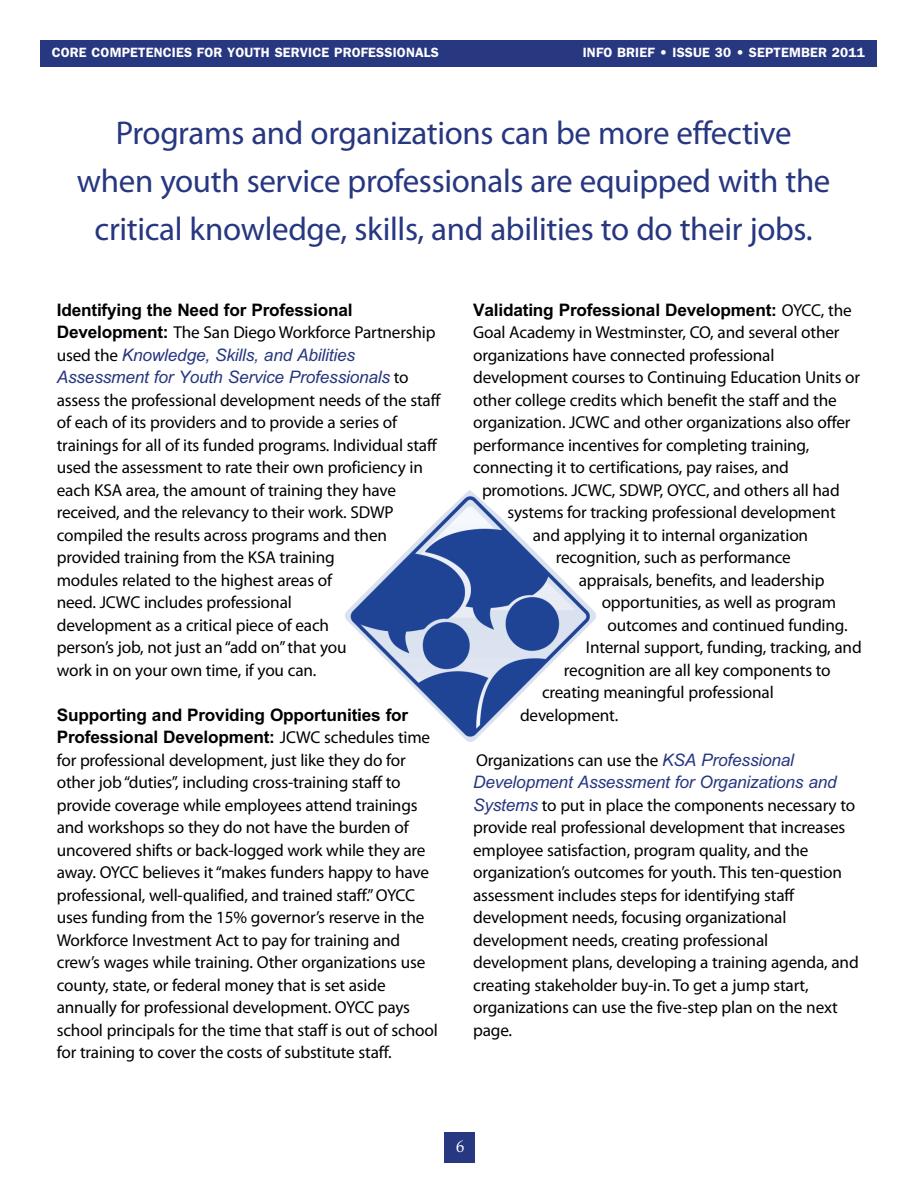
<style>
.page{position:relative;width:918px;height:1188px;background:#fff}
.page>*{position:absolute;margin:0;border:0;box-sizing:border-box;transform-origin:0 0}
.t1{font:33px/48px "Myriad Pro";letter-spacing:-.01em;color:#273780;text-align:center}
.t2{font:17.25px/22.5px "Myriad Pro";letter-spacing:-.01em;color:#000}
.t3{font:700 17.25px/22.5px "Arial";letter-spacing:-.01em;color:#000}
.t4{font:italic 17.25px/22.5px "Arial";letter-spacing:-.01em;color:#273780}
.t5{font:16.5px "Book Antiqua";color:#fff}
.t6{font:600 13.5px "Franklin Gothic";letter-spacing:.01em;color:#fff}
.s1{font-family:"Arial";font-weight:700}
.s2{font-family:"Myriad Pro";font-style:normal;color:#000}
.s3{font-family:"Myriad Pro";font-weight:400}
.s4{font-family:"Arial";font-style:italic;color:#273780}
</style>
<div class="page">
<div style="left:40px;top:40px;width:838px;height:28px;background:#273780"></div>
<div style="left:445px;top:1132px;width:30px;height:31px;background:#273780"></div>
<img style="left:345px;top:490px;width:251px;height:251px">
<p class="t6" style="left:52px;top:48px;width:389px">CORE COMPETENCIES FOR YOUTH SERVICE PROFESSIONALS</p>
<p class="t6" style="left:583px;top:48px;width:284px">INFO BRIEF • ISSUE 30 • SEPTEMBER 2011</p>
<h1 class="t1" style="left:77px;top:112px;width:755px">Programs and organizations can be more effective when youth service professionals are equipped with the critical knowledge, skills, and abilities to do their jobs.</h1>
<p class="t3" style="left:57px;top:300px;width:298px">Identifying the Need for Professional</p>
<p class="t2" style="left:57px;top:323px;width:380px"><span class="s1">Development:</span> The San Diego Workforce Partnership</p>
<p class="t4" style="left:57px;top:345px;width:354px"><span class="s2">used the</span> Knowledge, Skills, and Abilities<br>Assessment for Youth Service Professionals <span class="s2">to</span></p>
<p class="t2" style="left:57px;top:390px;width:385px">assess the professional development needs of the staff of each of its providers and to provide a series of trainings for all of its funded programs. Individual staff used the assessment to rate their own proficiency in each KSA area, the amount of training they have received, and the relevancy to their work. SDWP compiled the results across programs and then provided training from the KSA training<br>modules related to the highest areas of<br>need. JCWC includes professional<br>development as a critical piece of each<br>person’s job, not just an “add on” that you<br>work in on your own time, if you can.</p>
<p class="t3" style="left:57px;top:705px;width:375px">Supporting and Providing Opportunities for<br>Professional Development: <span class="s3">JCWC schedules time</span></p>
<p class="t2" style="left:57px;top:750px;width:383px">for professional development, just like they do for other job “duties”, including cross-training staff to provide coverage while employees attend trainings and workshops so they do not have the burden of uncovered shifts or back-logged work while they are away. OYCC believes it “makes funders happy to have professional, well-qualified, and trained staff.” OYCC uses funding from the 15% governor’s reserve in the Workforce Investment Act to pay for training and crew’s wages while training. Other organizations use county, state, or federal money that is set aside annually for professional development. OYCC pays school principals for the time that staff is out of school for training to cover the costs of substitute staff.</p>
<p class="t3" style="left:473px;top:300px;width:380px">Validating Professional Development: <span class="s3">OYCC, the</span></p>
<p class="t2" style="left:473px;top:323px;width:368px">Goal Academy in Westminster, CO, and several other</p>
<p class="t2" style="left:473px;top:345px;width:303px">organizations have connected professional</p>
<p class="t2" style="left:473px;top:368px;width:389px">development courses to Continuing Education Units or</p>
<p class="t2" style="left:473px;top:390px;width:365px">other college credits which benefit the staff and the</p>
<p class="t2" style="left:473px;top:413px;width:379px">organization. JCWC and other organizations also offer</p>
<p class="t2" style="left:473px;top:435px;width:338px">performance incentives for completing training,</p>
<p class="t2" style="left:473px;top:458px;width:317px">connecting it to certifications, pay raises, and</p>
<p class="t2" style="left:482px;top:480px;width:359px">promotions. JCWC, SDWP, OYCC, and others all had</p>
<p class="t2" style="left:507px;top:503px;width:330px">systems for tracking professional development</p>
<p class="t2" style="left:533px;top:525px;width:277px">and applying it to internal organization</p>
<p class="t2" style="left:556px;top:548px;width:237px">recognition, such as performance</p>
<p class="t2" style="left:579px;top:570px;width:247px">appraisals, benefits, and leadership</p>
<p class="t2" style="left:602px;top:593px;width:236px">opportunities, as well as program</p>
<p class="t2" style="left:607px;top:615px;width:242px">outcomes and continued funding.</p>
<p class="t2" style="left:586px;top:638px;width:277px">Internal support, funding, tracking, and</p>
<p class="t2" style="left:564px;top:660px;width:268px">recognition are all key components to</p>
<p class="t2" style="left:542px;top:683px;width:233px">creating meaningful professional</p>
<p class="t2" style="left:520px;top:705px;width:100px">development.</p>
<p class="t2" style="left:476px;top:750px;width:320px">Organizations can use the <span class="s4">KSA Professional</span></p>
<p class="t4" style="left:473px;top:773px;width:365px">Development Assessment for Organizations and</p>
<p class="t2" style="left:473px;top:795px;width:387px"><span class="s4">Systems</span> to put in place the components necessary to provide real professional development that increases employee satisfaction, program quality, and the organization’s outcomes for youth. This ten-question assessment includes steps for identifying staff development needs, focusing organizational development needs, creating professional development plans, developing a training agenda, and creating stakeholder buy-in. To get a jump start, organizations can use the five-step plan on the next page.</p>
<p class="t5" style="left:456px;top:1137px;width:10px">6</p>
</div>
